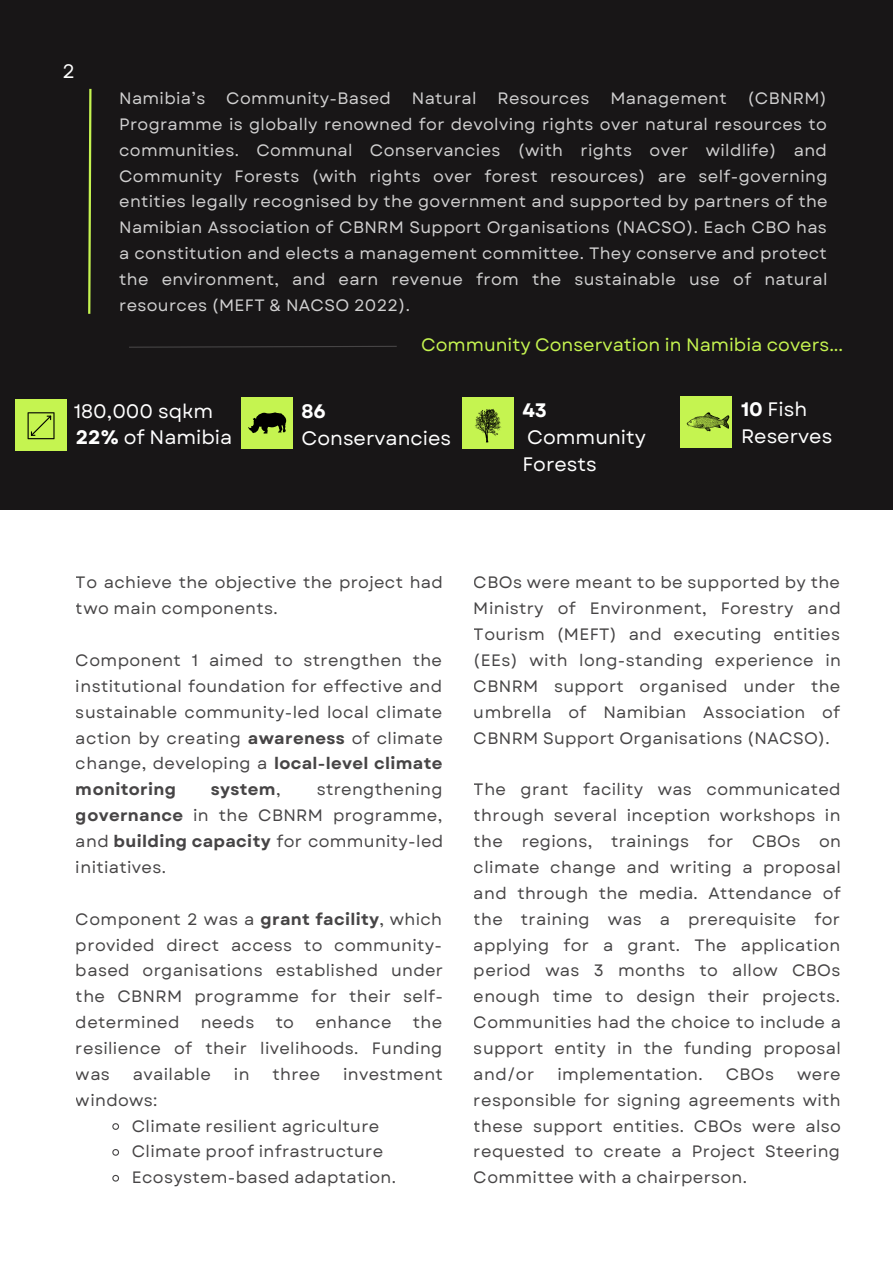
<style>
.page{position:relative;width:893px;height:1264px;background:#fff}
.page>*{position:absolute;margin:0;border:0;box-sizing:border-box;transform-origin:0 0}
.t1{font:19.5px/27px "Garet";color:#fff}
.t2{font:18px "Garet";color:#c5f450}
.t3{font:16.5px/25.8px "Garet";letter-spacing:.02em;color:#181617;text-align:justify}
.t4{font:16.5px/25.8px "Garet";letter-spacing:.02em;color:#fff;text-align:justify}
.t5{font:700 16.5px "Garet";letter-spacing:.02em;color:#181617}
.s1{font-weight:700}
.s2{font-weight:400}
</style>
<div class="page">
<div style="left:0;top:0;width:892px;height:509px;background:#181617"></div>
<svg style="left:88px;top:88px;width:4px;height:226px"></svg>
<div style="left:15px;top:399px;width:51px;height:51px;background:#c5f450"></div>
<svg style="left:129px;top:346px;width:268px;height:2px"></svg>
<div style="left:241px;top:397px;width:51px;height:51px;background:#c5f450"></div>
<div style="left:462px;top:397px;width:51px;height:51px;background:#c5f450"></div>
<div style="left:680px;top:396px;width:52px;height:51px;background:#c5f450"></div>
<svg style="left:28px;top:412px;width:27px;height:27px"></svg>
<svg style="left:248px;top:412px;width:38px;height:21px"></svg>
<svg style="left:475px;top:409px;width:26px;height:33px"></svg>
<svg style="left:686px;top:412px;width:43px;height:19px"></svg>
<svg style="left:112px;top:1123px;width:7px;height:7px"></svg>
<svg style="left:112px;top:1149px;width:7px;height:7px"></svg>
<svg style="left:112px;top:1174px;width:7px;height:8px"></svg>
<p class="t1" style="left:62px;top:57px;width:14px">2</p>
<p class="t4" style="left:119px;top:85px;width:710px;text-indent:628px">(CBNRM)<br>Programme is globally renowned for devolving rights over natural resources to communities. Communal Conservancies (with rights over wildlife) and Community Forests (with rights over forest resources) are self-governing entities legally recognised by the government and supported by partners of the Namibian Association of CBNRM Support Organisations (NACSO). Each CBO has a constitution and elects a management committee. They conserve and protect the environment, and earn revenue from the sustainable use of natural resources (MEFT &amp; NACSO 2022).</p>
<p class="t2" style="left:421px;top:332px;width:423px">Community Conservation in Namibia covers...</p>
<p class="t4" style="left:119px;top:85px;width:88px">Namibia’s</p>
<p class="t4" style="left:226px;top:85px;width:166px">Community-Based</p>
<p class="t4" style="left:412px;top:85px;width:66px">Natural</p>
<p class="t4" style="left:497px;top:85px;width:93px">Resources</p>
<p class="t4" style="left:610px;top:85px;width:118px">Management</p>
<p class="t1" style="left:74px;top:397px;width:141px">180,000 sqkm</p>
<p class="t1" style="left:301px;top:397px;width:151px"><span class="s1">86<br></span>Conservancies</p>
<p class="t1" style="left:522px;top:396px;width:125px"><span class="s1">43<br></span>Community<br>Forests</p>
<p class="t1" style="left:741px;top:396px;width:93px"><span class="s1">10</span> Fish<br>Reserves</p>
<p class="t1" style="left:76px;top:423px;width:158px"><span class="s1">22%</span> of Namibia</p>
<p class="t3" style="left:76px;top:570px;width:368px">To achieve the objective the project had two main components.</p>
<p class="t3" style="left:76px;top:647px;width:368px">Component 1 aimed to strengthen the institutional foundation for effective and sustainable community-led local climate action by creating <span class="s1">awareness</span> of climate change, developing a <span class="s1">local-level climate monitoring</span></p>
<p class="t3" style="left:76px;top:776px;width:369px;text-indent:241px">strengthening <span class="s1">governance</span> in the CBNRM programme, and <span class="s1">building capacity</span> for community-led initiatives.</p>
<p class="t3" style="left:76px;top:906px;width:369px">Component 2 was a <span class="s1">grant facility</span>, which provided direct access to community&shy;based organisations established under the CBNRM programme for their self&shy;determined</p>
<p class="t5" style="left:211px;top:777px;width:71px">system<span class="s2">,</span></p>
<p class="t3" style="left:76px;top:1009px;width:368px;text-indent:337px">the resilience of their livelihoods. Funding was</p>
<p class="t3" style="left:201px;top:1009px;width:55px">needs</p>
<p class="t3" style="left:276px;top:1009px;width:20px">to</p>
<p class="t3" style="left:315px;top:1009px;width:78px">enhance</p>
<p class="t3" style="left:133px;top:1061px;width:79px">available</p>
<p class="t3" style="left:234px;top:1061px;width:17px">in</p>
<p class="t3" style="left:272px;top:1061px;width:49px">three</p>
<p class="t3" style="left:343px;top:1061px;width:101px">investment</p>
<p class="t3" style="left:76px;top:1087px;width:83px">windows:</p>
<p class="t3" style="left:132px;top:1112px;width:266px;text-align:left">Climate resilient agriculture<br>Climate proof infrastructure<br>Ecosystem-based adaptation.</p>
<p class="t3" style="left:473px;top:570px;width:369px">CBOs were meant to be supported by the Ministry of Environment, Forestry and Tourism (MEFT) and executing entities (EEs) with long-standing experience in CBNRM support organised under the umbrella of Namibian Association of CBNRM Support Organisations (NACSO).</p>
<p class="t3" style="left:473px;top:776px;width:369px">The grant facility was communicated through several inception workshops in the regions, trainings for CBOs on climate change and writing a proposal and through the media. Attendance of the training was a prerequisite for applying for a grant. The application period was 3 months to allow CBOs enough time to design their projects.<br>Communities had the choice to include a support entity in the funding proposal and/or</p>
<p class="t3" style="left:557px;top:1061px;width:147px">implementation.</p>
<p class="t3" style="left:725px;top:1061px;width:50px">CBOs</p>
<p class="t3" style="left:473px;top:1061px;width:369px;text-indent:323px">were responsible for signing agreements with these support entities. CBOs were also requested to create a Project Steering Committee with a chairperson.</p>
</div>
